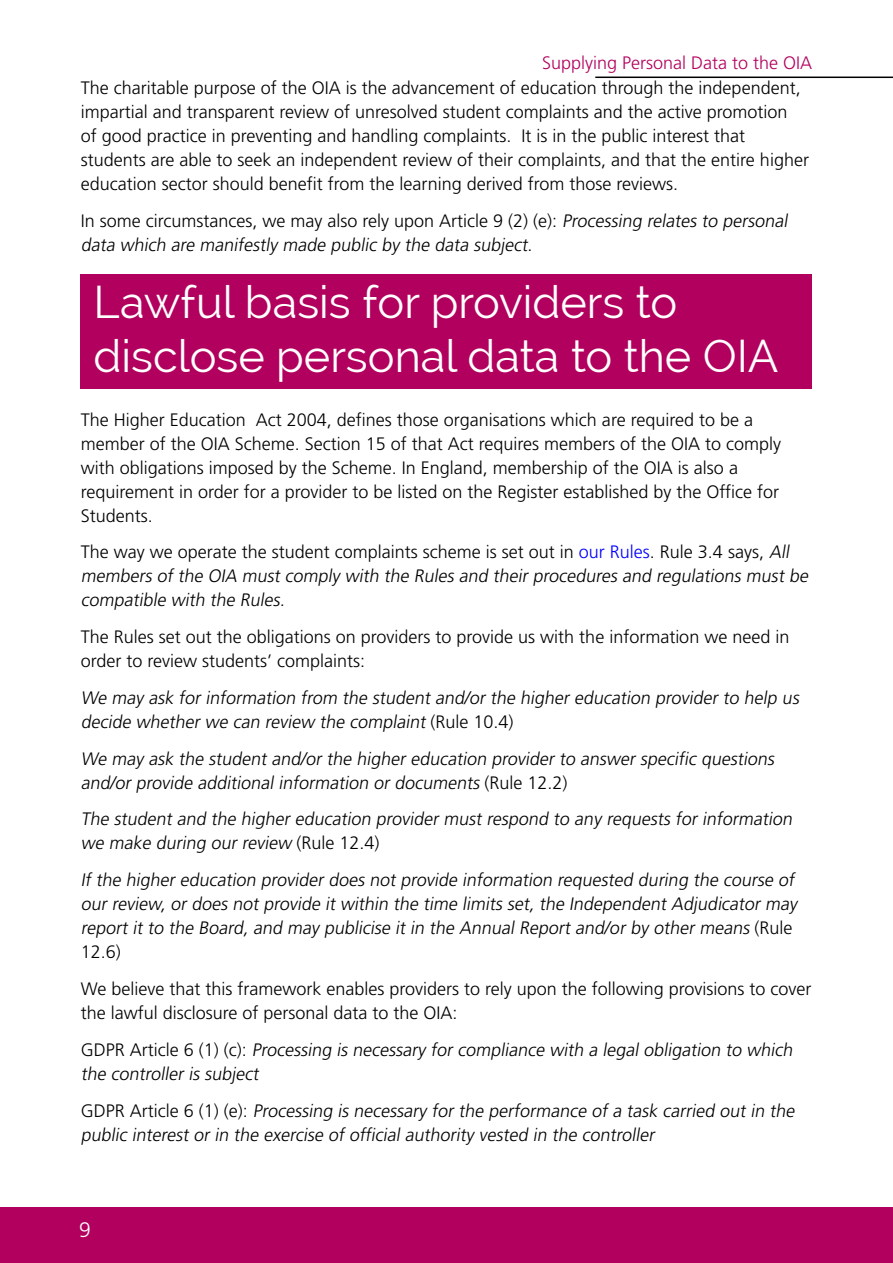
<style>
.page{position:relative;width:893px;height:1263px;background:#fff}
.page>*{position:absolute;margin:0;border:0;box-sizing:border-box;transform-origin:0 0}
.Main_Header{font:45px/54px "Raleway";color:#fff}
.t1{font:300 21px "Frutiger";color:#fff}
.Body{font:italic 300 18px/24px "Frutiger";color:#000}
.Body-2{font:300 18px/24px "Frutiger";color:#000}
.t2{font:300 18px "Frutiger";color:#b2005e}
.s1{font-style:normal}
.s2{font-style:normal;color:#00f}
</style>
<div class="page">
<div style="left:0;top:1208px;width:893px;height:55px;background:#b2005e"></div>
<hr style="left:595px;top:77px;width:298px;height:1px;background:#000">
<div style="left:81px;top:274px;width:731px;height:115px;background:#b2005e"></div>
<p class="t2" style="left:542px;top:52px;width:272px">Supplying Personal Data to the OIA</p>
<p class="Body-2" style="left:81px;top:76px;width:730px">The charitable purpose of the OIA is the advancement of education through the independent, impartial and transparent review of unresolved student complaints and the active promotion<br>of good practice in preventing and handling complaints. It is in the public interest that students are able to seek an independent review of their complaints, and that the entire higher education sector should benefit from the learning derived from those reviews.</p>
<p class="Body" style="left:81px;top:209px;width:712px"><span class="s1">In some circumstances, we may also rely upon Article 9 (2) (e):</span> Processing relates to personal data which are manifestly made public by the data subject<span class="s1">.</span></p>
<p class="Main_Header" style="left:94px;top:275px;width:686px">Lawful basis for providers to disclose personal data to the OIA</p>
<p class="Body-2" style="left:81px;top:408px;width:702px">The Higher Education Act 2004, defines those organisations which are required to be a member of the OIA Scheme. Section 15 of that Act requires members of the OIA to comply with obligations imposed by the Scheme. In England, membership of the OIA is also a requirement in order for a provider to be listed on the Register established by the Office for Students.</p>
<p class="Body" style="left:81px;top:540px;width:732px"><span class="s1">The way we operate the student complaints scheme is set out in</span> <span class="s2">our Rules</span><span class="s1">. Rule 3.4 says,</span> All members of the OIA must comply with the Rules and their procedures and regulations must be compatible with the Rules.</p>
<p class="Body-2" style="left:81px;top:625px;width:710px">The Rules set out the obligations on providers to provide us with the information we need in order to review students’ complaints:</p>
<p class="Body" style="left:81px;top:686px;width:723px">We may ask for information from the student and/or the higher education provider to help us decide whether we can review the complaint <span class="s1">( R u l e 1 0 . 4 )</span></p>
<p class="Body" style="left:81px;top:747px;width:698px">We may ask the student and/or the higher education provider to answer specific questions and/or provide additional information or documents <span class="s1">( R u l e 1 2 . 2 )</span></p>
<p class="Body" style="left:81px;top:807px;width:716px">The student and the higher education provider must respond to any requests for information we make during our review <span class="s1">( R u l e 1 2 . 4)</span></p>
<p class="Body" style="left:81px;top:868px;width:721px">If the higher education provider does not provide information requested during the course of our review, or does not provide it within the time limits set, the Independent Adj udicator may report it to the Board, and may publicise it in the Annual Report and/or by other means <span class="s1">( R u l e 12.6)</span></p>
<p class="Body-2" style="left:81px;top:977px;width:732px">We believe that this framework enables providers to rely upon the following provisions to cover the lawful disclosure of personal data to the OIA:</p>
<p class="Body" style="left:81px;top:1038px;width:717px"><span class="s1">G D P R A rt i c l e 6 ( 1 ) ( c) :</span> Processing is necessary for compliance with a legal obligation to which the controller is subject</p>
<p class="Body" style="left:81px;top:1098px;width:719px"><span class="s1">G D P R A rt i c l e 6 ( 1 ) ( e ) :</span> Processing is necessary for the performance of a task carried out in the public interest or in the exercise of official authority vested in the controller</p>
<p class="t1" style="left:79px;top:1217px;width:13px">9</p>
</div>
